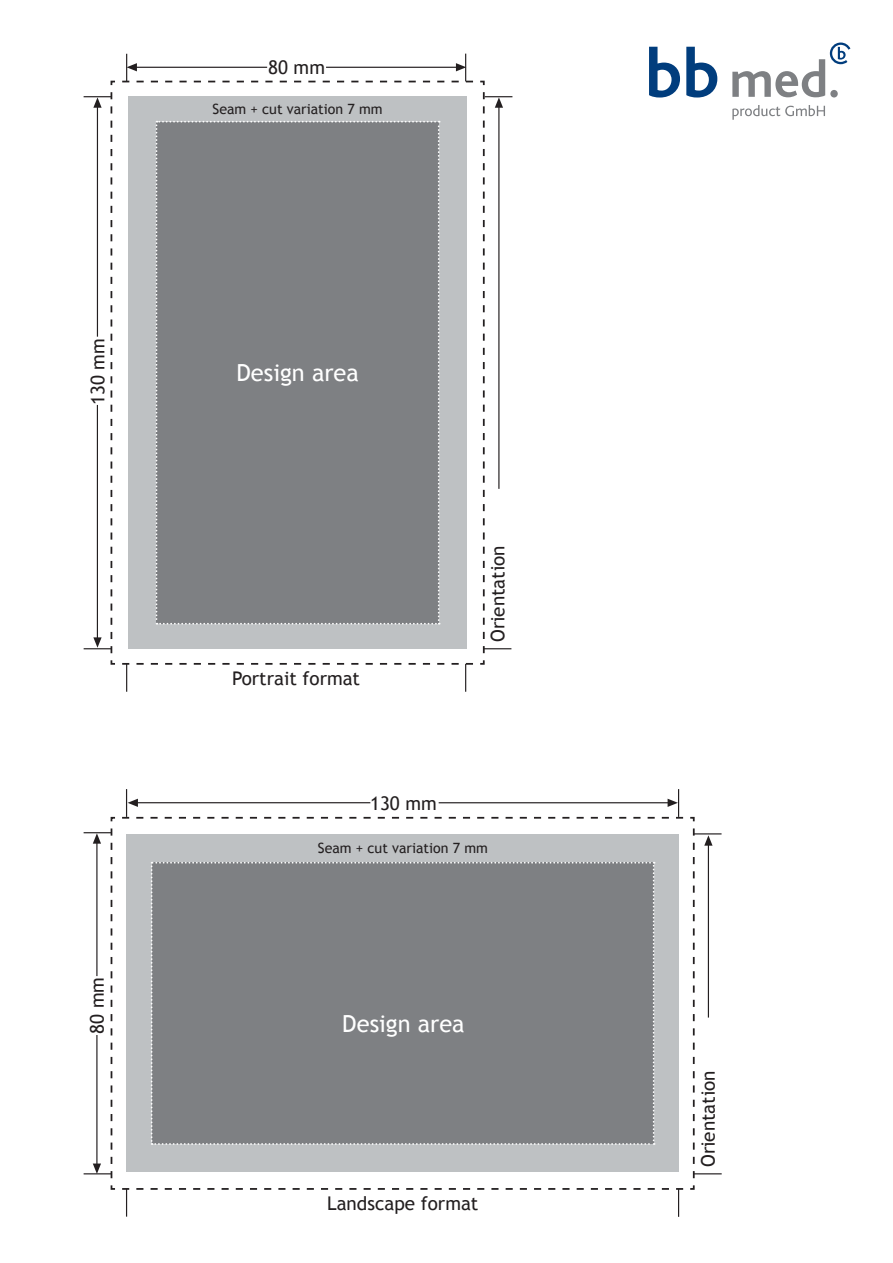
<style>
.page{position:relative;width:893px;height:1263px;background:#fff}
.page>*{position:absolute;margin:0;border:0;box-sizing:border-box;transform-origin:0 0}
.t1{font:23.55px "Trebuchet MS";color:#fff}
.t2{font:18.9px "Trebuchet MS";color:#231f20}
.t3{font:14.1px "Trebuchet MS";color:#231f20}
</style>
<div class="page">
<svg style="left:649px;top:47px;width:31px;height:51px"></svg>
<svg style="left:686px;top:47px;width:31px;height:51px"></svg>
<svg style="left:732px;top:42px;width:119px;height:55px"></svg>
<svg style="left:732px;top:105px;width:93px;height:15px"></svg>
<svg style="left:110px;top:80px;width:375px;height:585px"></svg>
<div style="left:128px;top:97px;width:339px;height:552px;background:#bec1c3"></div>
<div style="left:156px;top:121px;width:284px;height:503px;background:#7e8083"></div>
<svg style="left:122px;top:663px;width:355px;height:29px"></svg>
<svg style="left:119px;top:54px;width:354px;height:28px"></svg>
<hr style="left:326px;top:67px;width:131px;height:1px;background:#231f20">
<svg style="left:84px;top:92px;width:28px;height:565px"></svg>
<hr style="left:97px;top:107px;width:1px;height:230px;background:#231f20">
<svg style="left:483px;top:89px;width:29px;height:564px"></svg>
<hr style="left:498px;top:106px;width:1px;height:383px;background:#231f20">
<svg style="left:110px;top:816px;width:585px;height:374px"></svg>
<div style="left:127px;top:835px;width:552px;height:337px;background:#bec1c3"></div>
<div style="left:151px;top:862px;width:504px;height:283px;background:#7e8083"></div>
<svg style="left:122px;top:1188px;width:565px;height:29px"></svg>
<svg style="left:693px;top:825px;width:29px;height:353px"></svg>
<hr style="left:708px;top:845px;width:1px;height:172px;background:#231f20">
<svg style="left:84px;top:828px;width:28px;height:354px"></svg>
<hr style="left:96px;top:840px;width:2px;height:136px;background:#231f20">
<svg style="left:119px;top:789px;width:564px;height:30px"></svg>
<hr style="left:439px;top:802px;width:229px;height:1px;background:#231f20">
<p class="t2" style="left:87px;top:405px;width:68px;rotate:-90deg">130 mm</p>
<p class="t2" style="left:86px;top:1034px;width:58px;rotate:-90deg">80 mm</p>
<p class="t2" style="left:268px;top:56px;width:58px">80 mm</p>
<p class="t3" style="left:213px;top:101px;width:172px">Seam + cut variation 7 mm</p>
<p class="t1" style="left:236px;top:358px;width:124px">Design area</p>
<p class="t2" style="left:232px;top:667px;width:129px">Portrait format</p>
<p class="t2" style="left:370px;top:792px;width:68px">130 mm</p>
<p class="t2" style="left:487px;top:642px;width:98px;rotate:-90deg">Orientation</p>
<p class="t3" style="left:318px;top:840px;width:172px">Seam + cut variation 7 mm</p>
<p class="t1" style="left:342px;top:1009px;width:124px">Design area</p>
<p class="t2" style="left:327px;top:1192px;width:153px">Landscape format</p>
<p class="t2" style="left:697px;top:1167px;width:98px;rotate:-90deg">Orientation</p>
</div>
